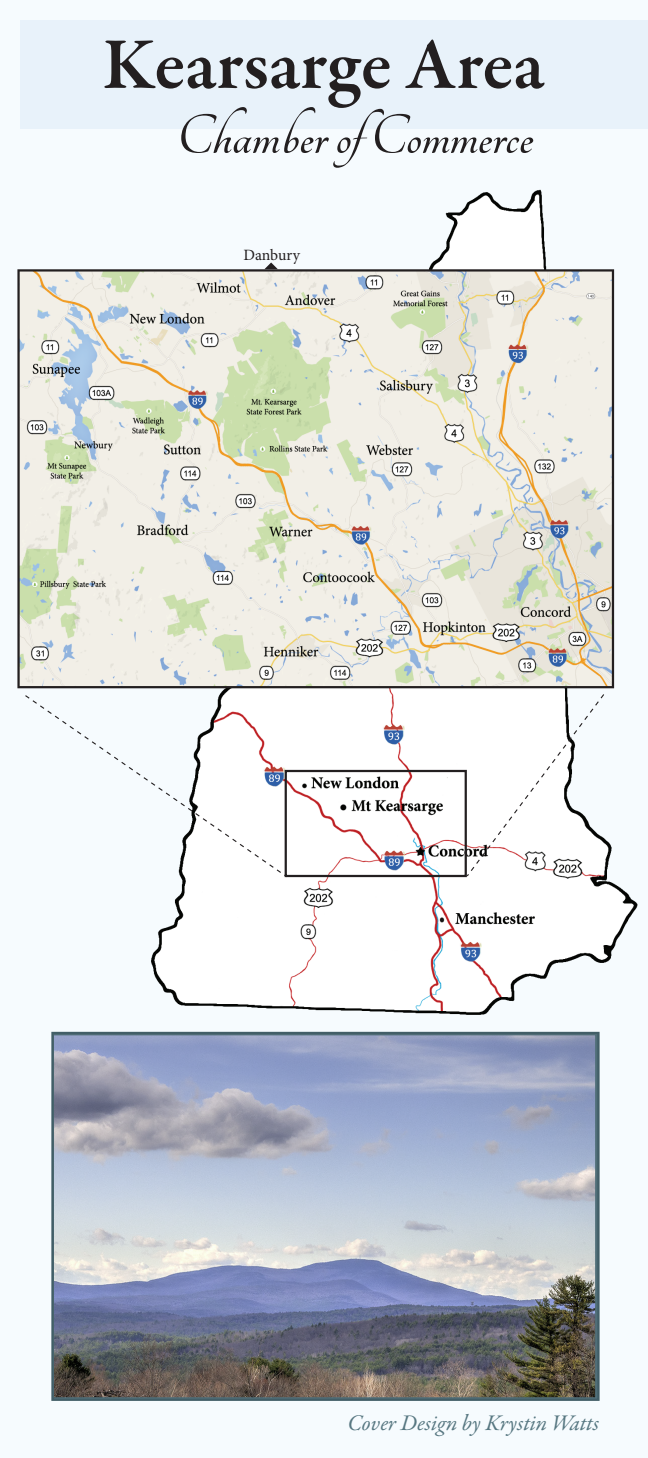
<style>
.page{position:relative;width:648px;height:1458px;background:#f6fbfe}
.page>*{position:absolute;margin:0;border:0;box-sizing:border-box;transform-origin:0 0}
.t1{font:600 74.25px "Garamond Premr Pro";color:#231f20}
.t2{font:700 60.75px "Tangerine";color:#231f20}
.t3{font:italic 22.5px "Garamond Premr Pro";color:#577781}
.t4{font:15.75px "Minion Pro";letter-spacing:-.005em;color:#231f20}
</style>
<div class="page">
<div style="left:20px;top:21px;width:628px;height:108px;background:#e8f2fa"></div>
<img style="left:17px;top:189px;width:621px;height:826px">
<svg style="left:17px;top:269px;width:597px;height:419px;background:#dfdfd3"></svg>
<div style="left:285px;top:770px;width:182px;height:107px;border:2px solid #231f20"></div>
<svg style="left:24px;top:694px;width:264px;height:184px"></svg>
<svg style="left:466px;top:693px;width:139px;height:185px"></svg>
<img style="left:54px;top:1035px;width:543px;height:363px">
<div style="left:51px;top:1032px;width:549px;height:369px;border:2px solid #425e67"></div>
<svg style="left:264px;top:263px;width:14px;height:6px"></svg>
<h1 class="t1" style="left:102px;top:20px;width:444px">Kearsarge Area</h1>
<h2 class="t2" style="left:177px;top:107px;width:358px">Chamber ofCommerce</h2>
<p class="t4" style="left:243px;top:245px;width:58px">Danbury</p>
<p class="t3" style="left:347px;top:1409px;width:253px">Cover Design by Krystin Watts</p>
</div>
